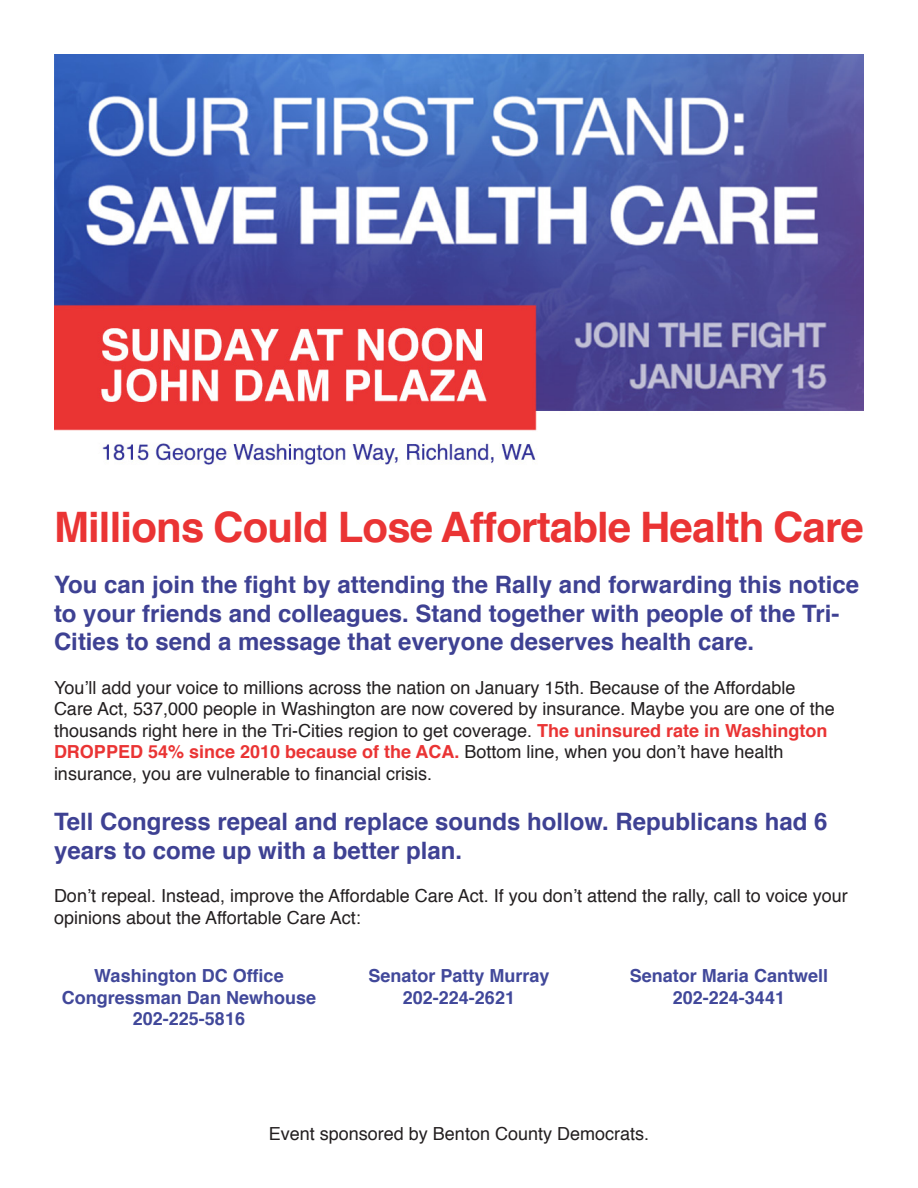
<style>
.page{position:relative;width:918px;height:1188px;background:#fff}
.page>*{position:absolute;margin:0;border:0;box-sizing:border-box;transform-origin:0 0}
.t1{font:700 42px "Helvetica";letter-spacing:-.02em;color:#ea3434}
.t2{font:700 24px/28.8px "Helvetica";color:#3e4193}
.t3{font:18px/21.6px "Helvetica";color:#231f20}
.t4{font:700 18px "Helvetica";color:#41489a}
.s1{font-weight:700;color:#ea3434}
</style>
<div class="page">
<img style="left:54px;top:54px;width:810px;height:411px">
<p class="t1" style="left:54px;top:494px;width:812px">Millions Could Lose Affortable Health Care</p>
<p class="t2" style="left:54px;top:570px;width:807px">You can join the fight by attending the Rally and forwarding this notice to your friends and colleagues. Stand together with people of the Tri-<br>Cities to send a message that everyone deserves health care.</p>
<p class="t3" style="left:54px;top:677px;width:782px">You’ll add your voice to millions across the nation on January 15th. Because of the Affordable Care Act, 537,000 people in Washington are now covered by insurance. Maybe you are one of the thousands right here in the Tri-Cities region to get coverage. <span class="s1">The uninsured rate in Washington DROPPED 54% since 2010 because of the ACA.</span> Bottom line, when you don’t have health insurance, you are vulnerable to financial crisis.</p>
<p class="t2" style="left:54px;top:808px;width:775px">Tell Congress repeal and replace sounds hollow. Republicans had 6 years to come up with a better plan.</p>
<p class="t3" style="left:54px;top:886px;width:795px">Don’t repeal. Instead, improve the Affordable Care Act. If you don’t attend the rally, call to voice your opinions about the Affortable Care Act:</p>
<p class="t4" style="left:94px;top:961px;width:191px">Washington DC Office</p>
<p class="t4" style="left:62px;top:983px;width:256px">Congressman Dan Newhouse</p>
<p class="t4" style="left:133px;top:1004px;width:114px">202-225-5816</p>
<p class="t4" style="left:368px;top:961px;width:183px">Senator Patty Murray</p>
<p class="t4" style="left:403px;top:983px;width:114px">202-224-2621</p>
<p class="t4" style="left:630px;top:961px;width:200px">Senator Maria Cantwell</p>
<p class="t4" style="left:673px;top:983px;width:114px">202-224-3441</p>
<p class="t3" style="left:269px;top:1123px;width:382px">Event sponsored by Benton County Democrats.</p>
</div>
